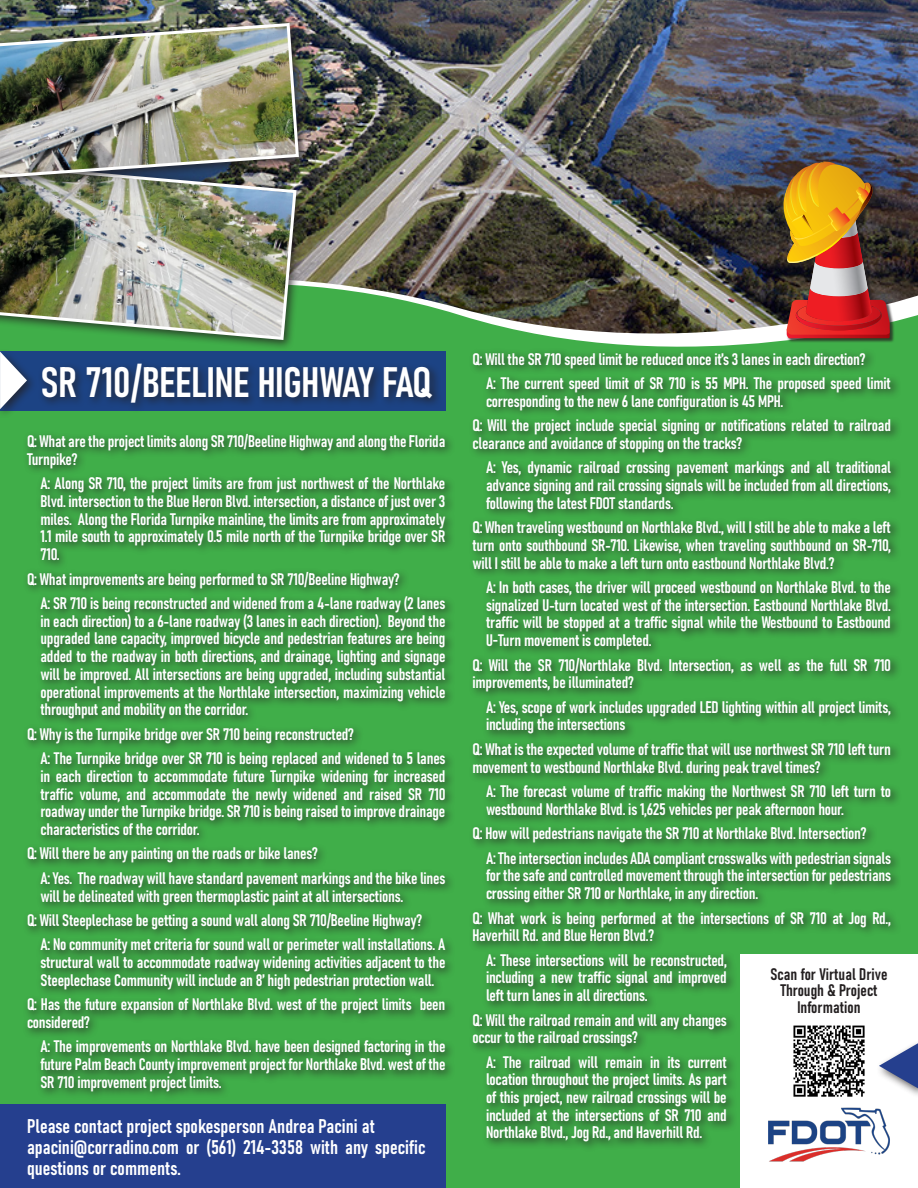
<style>
.page{position:relative;width:918px;height:1188px;background:#fff}
.page>*{position:absolute;margin:0;border:0;box-sizing:border-box;transform-origin:0 0}
.t1{font:42px "Bahnschrift";color:#fff}
.t2{font:19.5px/21px "Bahnschrift";color:#fff}
.t3{font:16.5px/17.7px "Bahnschrift";letter-spacing:-.015em;color:#fff}
.t4{font:16.5px/16.5px "Bahnschrift";color:#231f20;text-align:center}
</style>
<div class="page">
<img style="left:0;top:0;width:918px;height:244px">
<img style="left:0;top:244px;width:918px;height:944px">
<div style="left:0;top:1104px;width:446px;height:84px;background:#253f8e"></div>
<div style="left:23px;top:348px;width:878px;height:804px;background:#231f20;opacity:.75"></div>
<div style="left:0;top:159px;width:308px;height:192px;background:#231f20;opacity:.75"></div>
<img style="left:0;top:190px;width:298px;height:152px">
<div style="left:0;top:19px;width:310px;height:171px;background:#231f20;opacity:.75"></div>
<img style="left:0;top:21px;width:301px;height:159px">
<div style="left:784px;top:162px;width:110px;height:181px;background:#231f20;opacity:.75"></div>
<img style="left:772px;top:162px;width:118px;height:176px">
<div style="left:740px;top:955px;width:178px;height:233px;background:#fff"></div>
<img style="left:768px;top:1107px;width:122px;height:55px">
<img style="left:793px;top:1025px;width:72px;height:72px">
<div style="left:876px;top:1039px;width:42px;height:60px;background:#231f20;opacity:.75"></div>
<svg style="left:879px;top:1043px;width:39px;height:45px"></svg>
<div style="left:0;top:348px;width:37px;height:71px;background:#231f20;opacity:.75"></div>
<svg style="left:0;top:352px;width:27px;height:57px"></svg>
<div style="left:37px;top:359px;width:406px;height:54px;background:#231f20;opacity:.75"></div>
<p class="t1" style="left:41px;top:350px;width:392px">SR 710/BEELINE HIGHWAY FAQ</p>
<p class="t3" style="left:27px;top:431px;width:420px">Q: What are the project limits along SR 710/Beeline Highway and along the Florida<br>Turnpike?</p>
<p class="t3" style="left:40px;top:474px;width:406px;text-align:justify">A: Along SR 710, the project limits are from just northwest of the Northlake Blvd. intersection to the Blue Heron Blvd. intersection, a distance of just over 3 miles. Along the Florida Turnpike mainline, the limits are from approximately 1.1 mile south to approximately 0.5 mile north of the Turnpike bridge over SR 710.</p>
<p class="t3" style="left:27px;top:569px;width:374px">Q: What improvements are being performed to SR 710/Beeline Highway?</p>
<p class="t3" style="left:40px;top:593px;width:407px;text-align:justify">A: SR 710 is being reconstructed and widened from a 4-lane roadway (2 lanes in each direction) to a 6-lane roadway (3 lanes in each direction). Beyond the upgraded lane capacity, improved bicycle and pedestrian features are being added to the roadway in both directions, and drainage, lighting and signage will be improved. All intersections are being upgraded, including substantial operational improvements at the Northlake intersection, maximizing vehicle throughput and mobility on the corridor.</p>
<p class="t3" style="left:27px;top:724px;width:329px">Q: Why is the Turnpike bridge over SR 710 being reconstructed?</p>
<p class="t3" style="left:40px;top:748px;width:407px;text-align:justify">A: The Turnpike bridge over SR 710 is being replaced and widened to 5 lanes in each direction to accommodate future Turnpike widening for increased traffic volume, and accommodate the newly widened and raised SR 710 roadway under the Turnpike bridge. SR 710 is being raised to improve drainage characteristics of the corridor.</p>
<p class="t3" style="left:27px;top:844px;width:293px">Q: Will there be any painting on the roads or bike lanes?</p>
<p class="t3" style="left:40px;top:868px;width:406px">A: Yes. The roadway will have standard pavement markings and the bike lines will be delineated with green thermoplastic paint at all intersections.</p>
<p class="t3" style="left:27px;top:910px;width:397px">Q: Will Steeplechase be getting a sound wall along SR 710/Beeline Highway?</p>
<p class="t3" style="left:40px;top:935px;width:406px;text-align:justify">A: No community met criteria for sound wall or perimeter wall installations. A structural wall to accommodate roadway widening activities adjacent to the Steeplechase Community will include an 8’ high pedestrian protection wall.</p>
<p class="t3" style="left:27px;top:994px;width:420px">Q: Has the future expansion of Northlake Blvd. west of the project limits been considered?</p>
<p class="t3" style="left:40px;top:1037px;width:407px;text-align:justify">A: The improvements on Northlake Blvd. have been designed factoring in the future Palm Beach County improvement project for Northlake Blvd. west of the SR 710 improvement project limits.</p>
<p class="t2" style="left:27px;top:1114px;width:349px">Please contact project spokesperson Andrea Pacini at</p>
<p class="t2" style="left:27px;top:1135px;width:400px">apacini@corradino.com or (561) 214-3358 with any specific questions or comments.</p>
<p class="t3" style="left:472px;top:349px;width:395px">Q: Will the SR 710 speed limit be reduced once it’s 3 lanes in each direction?</p>
<p class="t3" style="left:486px;top:373px;width:406px">A: The current speed limit of SR 710 is 55 MPH. The proposed speed limit corresponding to the new 6 lane configuration is 45 MPH.</p>
<p class="t3" style="left:472px;top:415px;width:420px">Q: Will the project include special signing or notifications related to railroad clearance and avoidance of stopping on the tracks?</p>
<p class="t3" style="left:486px;top:458px;width:407px;text-align:justify">A: Yes, dynamic railroad crossing pavement markings and all traditional advance signing and rail crossing signals will be included from all directions, following the latest FDOT standards.</p>
<p class="t3" style="left:472px;top:517px;width:420px;text-align:justify">Q: When traveling westbound on Northlake Blvd., will I still be able to make a left turn onto southbound SR-710. Likewise, when traveling southbound on SR-710, will I still be able to make a left turn onto eastbound Northlake Blvd.?</p>
<p class="t3" style="left:486px;top:577px;width:407px;text-align:justify">A: In both cases, the driver will proceed westbound on Northlake Blvd. to the signalized U-turn located west of the intersection. Eastbound Northlake Blvd. traffic will be stopped at a traffic signal while the Westbound to Eastbound U-Turn movement is completed.</p>
<p class="t3" style="left:472px;top:655px;width:420px">Q: Will the SR 710/Northlake Blvd. Intersection, as well as the full SR 710 improvements, be illuminated?</p>
<p class="t3" style="left:486px;top:697px;width:406px">A: Yes, scope of work includes upgraded LED lighting within all project limits, including the intersections</p>
<p class="t3" style="left:472px;top:739px;width:420px">Q: What is the expected volume of traffic that will use northwest SR 710 left turn movement to westbound Northlake Blvd. during peak travel times?</p>
<p class="t3" style="left:486px;top:781px;width:407px">A: The forecast volume of traffic making the Northwest SR 710 left turn to westbound Northlake Blvd. is 1,625 vehicles per peak afternoon hour.</p>
<p class="t3" style="left:472px;top:823px;width:396px">Q: How will pedestrians navigate the SR 710 at Northlake Blvd. Intersection?</p>
<p class="t3" style="left:486px;top:848px;width:407px;text-align:justify">A: The intersection includes ADA compliant crosswalks with pedestrian signals for the safe and controlled movement through the intersection for pedestrians crossing either SR 710 or Northlake, in any direction.</p>
<p class="t3" style="left:472px;top:908px;width:420px">Q: What work is being performed at the intersections of SR 710 at Jog Rd.,<br>Haverhill Rd. and Blue Heron Blvd.?</p>
<p class="t3" style="left:486px;top:950px;width:242px;text-align:justify">A: These intersections will be reconstructed, including a new traffic signal and improved left turn lanes in all directions.</p>
<p class="t3" style="left:472px;top:1010px;width:256px">Q: Will the railroad remain and will any changes occur to the railroad crossings?</p>
<p class="t3" style="left:486px;top:1052px;width:242px;text-align:justify">A: The railroad will remain in its current location throughout the project limits. As part of this project, new railroad crossings will be included at the intersections of SR 710 and Northlake Blvd., Jog Rd., and Haverhill Rd.</p>
<p class="t4" style="left:770px;top:965px;width:118px">Scan for Virtual Drive<br>Through &amp; Project<br>Information</p>
</div>
